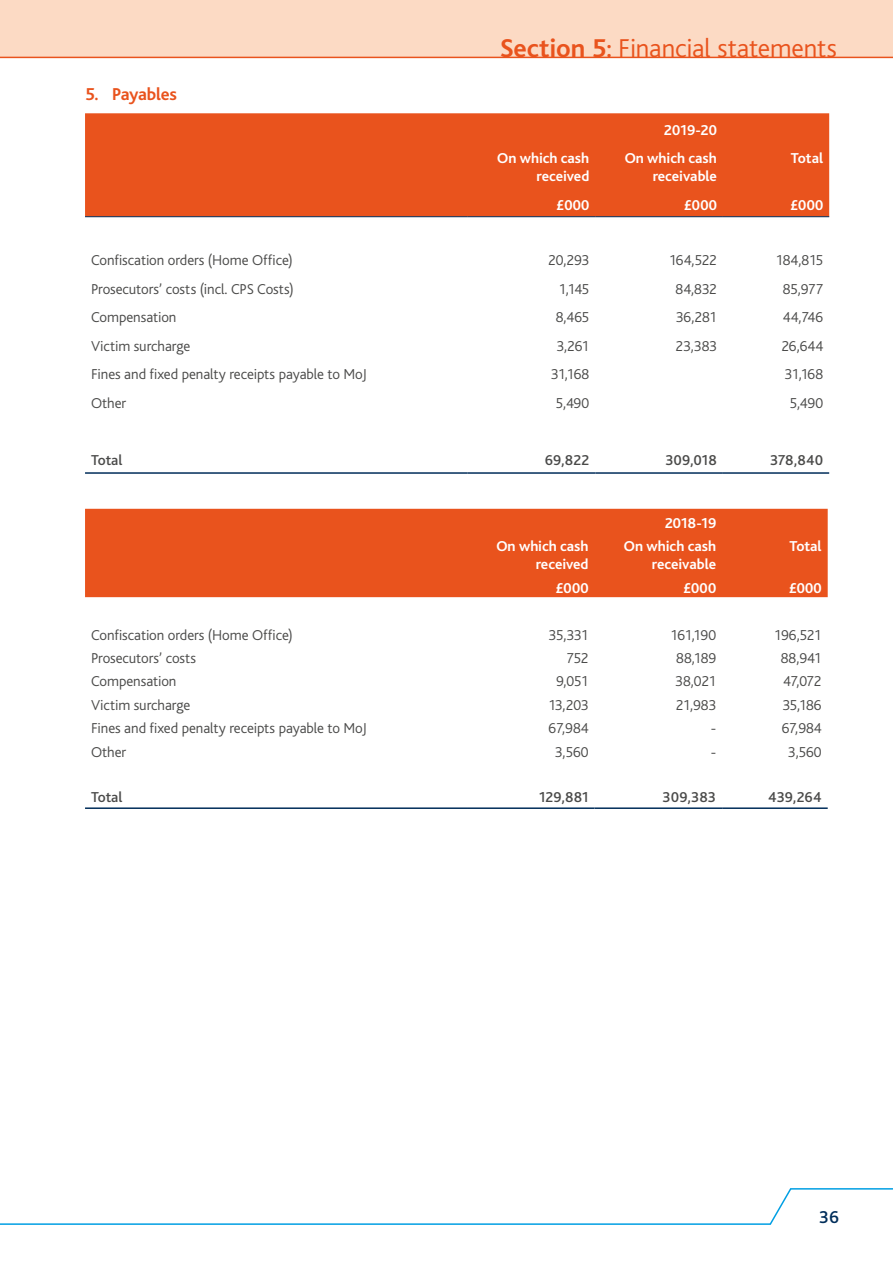
<style>
.page{position:relative;width:893px;height:1263px;background:#fff}
.page>*{position:absolute;margin:0;border:0;box-sizing:border-box;transform-origin:0 0}
.t1{font:300 27px "Bliss";letter-spacing:-.005em;color:#e9531d}
.t2{font:700 18px "Bliss";letter-spacing:-.015em;color:#e9531d}
.t3{font:500 18px "Bliss";color:#002d5a}
.Body{font:300 15px "Bliss";letter-spacing:-.01em;color:#4a4a49}
.Body-2{font:700 15px/18px "Bliss";color:#fff;text-align:right}
.Body_Medium{font:500 15px "Bliss";letter-spacing:-.005em;color:#4a4a49}
.s1{font-weight:700}
.s2{font-weight:500}
</style>
<div class="page">
<svg style="left:0;top:1188px;width:893px;height:37px"></svg>
<div style="left:0;top:0;width:893px;height:58px;background:#fcdac4"></div>
<div style="left:85px;top:113px;width:744px;height:103px;background:#e9531d"></div>
<hr style="left:85px;top:472px;width:383px;height:2px;background:#002d5a">
<hr style="left:468px;top:472px;width:127px;height:2px;background:#002d5a">
<hr style="left:595px;top:472px;width:128px;height:2px;background:#002d5a">
<hr style="left:723px;top:472px;width:106px;height:2px;background:#002d5a">
<hr style="left:85px;top:216px;width:383px;height:1px;background:#002d5a">
<hr style="left:468px;top:216px;width:127px;height:1px;background:#002d5a">
<hr style="left:595px;top:216px;width:128px;height:1px;background:#002d5a">
<hr style="left:723px;top:216px;width:106px;height:1px;background:#002d5a">
<div style="left:85px;top:509px;width:743px;height:88px;background:#e9531d"></div>
<hr style="left:85px;top:807px;width:382px;height:2px;background:#002d5a">
<hr style="left:467px;top:807px;width:128px;height:2px;background:#002d5a">
<hr style="left:595px;top:807px;width:127px;height:2px;background:#002d5a">
<hr style="left:722px;top:807px;width:106px;height:2px;background:#002d5a">
<p class="t2" style="left:85px;top:85px;width:94px">5. Payables</p>
<h1 class="t1" style="left:500px;top:34px;width:338px"><span class="s1">Section 5</span><span class="s2">:</span> Financial statements</h1>
<p class="Body-2" style="left:664px;top:121px;width:54px">2019-20</p>
<p class="Body-2" style="left:497px;top:150px;width:94px">On which cash received</p>
<p class="Body-2" style="left:625px;top:150px;width:94px">On which cash receivable</p>
<p class="Body-2" style="left:791px;top:150px;width:34px">Total</p>
<p class="Body-2" style="left:556px;top:196px;width:35px">£000</p>
<p class="Body-2" style="left:684px;top:196px;width:35px">£000</p>
<p class="Body-2" style="left:790px;top:196px;width:35px">£000</p>
<p class="Body" style="left:91px;top:252px;width:203px">Confiscation orders (Home Office)</p>
<p class="Body" style="left:548px;top:252px;width:43px">20,293</p>
<p class="Body" style="left:669px;top:252px;width:50px">164,522</p>
<p class="Body" style="left:775px;top:252px;width:49px">184,815</p>
<p class="Body" style="left:91px;top:281px;width:204px">Prosecutors’ costs (incl. CPS Costs)</p>
<p class="Body" style="left:559px;top:281px;width:32px">1,145</p>
<p class="Body" style="left:675px;top:281px;width:43px">84,832</p>
<p class="Body" style="left:783px;top:281px;width:42px">85,977</p>
<p class="Body" style="left:91px;top:309px;width:87px">Compensation</p>
<p class="Body" style="left:556px;top:309px;width:35px">8,465</p>
<p class="Body" style="left:676px;top:309px;width:43px">36,281</p>
<p class="Body" style="left:783px;top:309px;width:42px">44,746</p>
<p class="Body" style="left:91px;top:338px;width:101px">Victim surcharge</p>
<p class="Body" style="left:556px;top:338px;width:34px">3,261</p>
<p class="Body" style="left:676px;top:338px;width:43px">23,383</p>
<p class="Body" style="left:781px;top:338px;width:43px">26,644</p>
<p class="Body" style="left:91px;top:366px;width:277px">Fines and fixed penalty receipts payable to MoJ</p>
<p class="Body" style="left:551px;top:366px;width:40px">31,168</p>
<p class="Body" style="left:785px;top:366px;width:40px">31,168</p>
<p class="Body" style="left:91px;top:395px;width:37px">Other</p>
<p class="Body" style="left:556px;top:395px;width:35px">5,490</p>
<p class="Body" style="left:789px;top:395px;width:35px">5,490</p>
<p class="Body_Medium" style="left:91px;top:450px;width:33px">Total</p>
<p class="Body_Medium" style="left:545px;top:450px;width:46px">69,822</p>
<p class="Body_Medium" style="left:665px;top:450px;width:53px">309,018</p>
<p class="Body_Medium" style="left:770px;top:450px;width:54px">378,840</p>
<p class="Body-2" style="left:665px;top:514px;width:53px">2018-19</p>
<p class="Body-2" style="left:496px;top:538px;width:94px">On which cash received</p>
<p class="Body-2" style="left:624px;top:538px;width:94px">On which cash receivable</p>
<p class="Body-2" style="left:789px;top:538px;width:34px">Total</p>
<p class="Body-2" style="left:556px;top:579px;width:35px">£000</p>
<p class="Body-2" style="left:683px;top:579px;width:35px">£000</p>
<p class="Body-2" style="left:789px;top:579px;width:35px">£000</p>
<p class="Body" style="left:91px;top:627px;width:203px">Confiscation orders (Home Office)</p>
<p class="Body" style="left:549px;top:627px;width:41px">35,331</p>
<p class="Body" style="left:670px;top:627px;width:47px">161,190</p>
<p class="Body" style="left:774px;top:627px;width:49px">196,521</p>
<p class="Body" style="left:91px;top:650px;width:107px">Prosecutors’ costs</p>
<p class="Body" style="left:566px;top:650px;width:24px">752</p>
<p class="Body" style="left:676px;top:650px;width:42px">88,189</p>
<p class="Body" style="left:781px;top:650px;width:42px">88,941</p>
<p class="Body" style="left:91px;top:674px;width:87px">Compensation</p>
<p class="Body" style="left:556px;top:674px;width:34px">9,051</p>
<p class="Body" style="left:675px;top:674px;width:42px">38,021</p>
<p class="Body" style="left:783px;top:674px;width:40px">47,072</p>
<p class="Body" style="left:91px;top:697px;width:101px">Victim surcharge</p>
<p class="Body" style="left:548px;top:697px;width:42px">13,203</p>
<p class="Body" style="left:676px;top:697px;width:42px">21,983</p>
<p class="Body" style="left:782px;top:697px;width:41px">35,186</p>
<p class="Body" style="left:91px;top:720px;width:277px">Fines and fixed penalty receipts payable to MoJ</p>
<p class="Body" style="left:549px;top:720px;width:41px">67,984</p>
<p class="Body" style="left:711px;top:720px;width:7px">-</p>
<p class="Body" style="left:782px;top:720px;width:41px">67,984</p>
<p class="Body" style="left:91px;top:744px;width:37px">Other</p>
<p class="Body" style="left:555px;top:744px;width:35px">3,560</p>
<p class="Body" style="left:711px;top:744px;width:7px">-</p>
<p class="Body" style="left:788px;top:744px;width:35px">3,560</p>
<p class="Body_Medium" style="left:91px;top:788px;width:33px">Total</p>
<p class="Body_Medium" style="left:539px;top:788px;width:51px">129,881</p>
<p class="Body_Medium" style="left:663px;top:788px;width:55px">309,383</p>
<p class="Body_Medium" style="left:768px;top:788px;width:55px">439,264</p>
<p class="t3" style="left:819px;top:1205px;width:21px">36</p>
</div>
